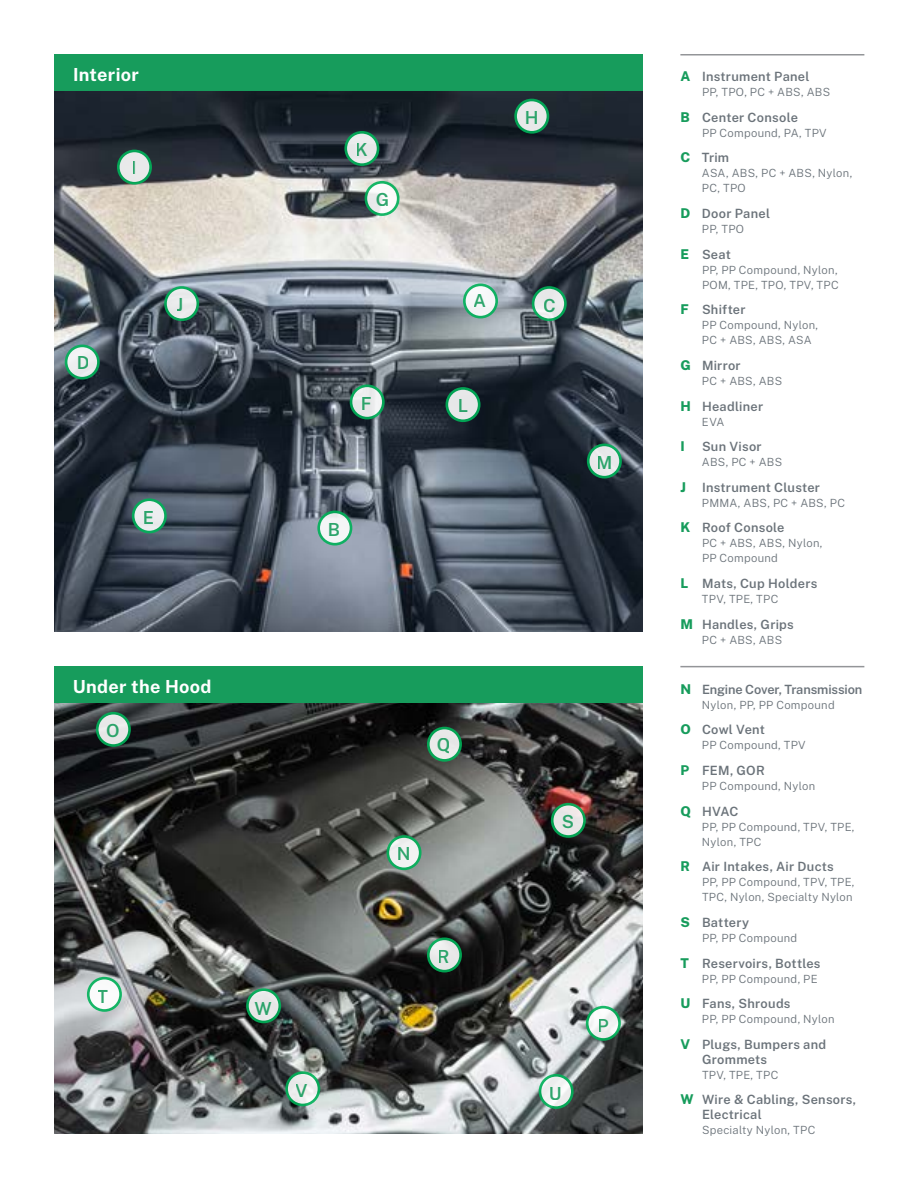
<style>
.page{position:relative;width:918px;height:1188px;background:#fff}
.page>*{position:absolute;margin:0;border:0;box-sizing:border-box;transform-origin:0 0}
.t1{font:600 18px "Public Sans";color:#179c5c}
.t2{font:700 18px "Public Sans";letter-spacing:.02em;color:#fff}
.t3{font:800 13.5px "Public Sans";color:#179c5c}
.t4{font:600 12.75px/15px "Public Sans";letter-spacing:.02em;color:#6b737a}
.t5{font:600 12.75px "Public Sans";letter-spacing:-.01em;color:#6b737a}
.t6{font:300 11.25px/15px "Public Sans";letter-spacing:.025em;color:#6b737a}
.s1{font-weight:800;font-size:13.5px;color:#179c5c}
</style>
<div class="page">
<img style="left:54px;top:91px;width:589px;height:540px">
<img style="left:54px;top:703px;width:589px;height:431px">
<div style="left:54px;top:54px;width:589px;height:36px;background:#179c5c"></div>
<hr style="left:680px;top:666px;width:184px;height:1px;background:#939598">
<hr style="left:680px;top:54px;width:184px;height:2px;background:#939598">
<div style="left:54px;top:667px;width:589px;height:36px;background:#179c5c"></div>
<svg style="left:464px;top:285px;width:33px;height:32px"></svg>
<div style="left:463px;top:284px;width:35px;height:34px;border:3px solid #00b259;border-radius:50%"></div>
<svg style="left:533px;top:287px;width:32px;height:33px"></svg>
<div style="left:532px;top:286px;width:35px;height:35px;border:3px solid #00b259;border-radius:50%"></div>
<svg style="left:66px;top:346px;width:32px;height:32px"></svg>
<div style="left:65px;top:345px;width:35px;height:35px;border:3px solid #00b259;border-radius:50%"></div>
<svg style="left:133px;top:500px;width:32px;height:32px"></svg>
<div style="left:132px;top:498px;width:35px;height:35px;border:3px solid #00b259;border-radius:50%"></div>
<svg style="left:351px;top:386px;width:32px;height:32px"></svg>
<div style="left:350px;top:384px;width:35px;height:35px;border:3px solid #00b259;border-radius:50%"></div>
<svg style="left:366px;top:182px;width:32px;height:33px"></svg>
<div style="left:365px;top:181px;width:35px;height:35px;border:3px solid #00b259;border-radius:50%"></div>
<svg style="left:516px;top:100px;width:32px;height:32px"></svg>
<div style="left:514px;top:99px;width:35px;height:35px;border:3px solid #00b259;border-radius:50%"></div>
<svg style="left:118px;top:151px;width:33px;height:32px"></svg>
<div style="left:117px;top:150px;width:35px;height:35px;border:3px solid #00b259;border-radius:50%"></div>
<svg style="left:165px;top:287px;width:33px;height:33px"></svg>
<div style="left:164px;top:286px;width:35px;height:35px;border:3px solid #00b259;border-radius:50%"></div>
<svg style="left:346px;top:132px;width:32px;height:33px"></svg>
<div style="left:344px;top:131px;width:35px;height:35px;border:3px solid #00b259;border-radius:50%"></div>
<svg style="left:447px;top:388px;width:32px;height:33px"></svg>
<div style="left:446px;top:387px;width:35px;height:35px;border:3px solid #00b259;border-radius:50%"></div>
<svg style="left:588px;top:445px;width:33px;height:32px"></svg>
<div style="left:587px;top:444px;width:35px;height:35px;border:3px solid #00b259;border-radius:50%"></div>
<svg style="left:319px;top:512px;width:32px;height:32px"></svg>
<div style="left:317px;top:511px;width:35px;height:35px;border:3px solid #00b259;border-radius:50%"></div>
<svg style="left:388px;top:837px;width:32px;height:32px"></svg>
<div style="left:387px;top:835px;width:35px;height:35px;border:3px solid #00b259;border-radius:50%"></div>
<svg style="left:97px;top:713px;width:33px;height:33px"></svg>
<div style="left:96px;top:712px;width:35px;height:35px;border:3px solid #00b259;border-radius:50%"></div>
<svg style="left:587px;top:1007px;width:33px;height:32px"></svg>
<div style="left:586px;top:1006px;width:35px;height:35px;border:3px solid #00b259;border-radius:50%"></div>
<svg style="left:428px;top:728px;width:33px;height:32px"></svg>
<div style="left:427px;top:727px;width:35px;height:35px;border:3px solid #00b259;border-radius:50%"></div>
<svg style="left:428px;top:939px;width:33px;height:32px"></svg>
<div style="left:427px;top:938px;width:35px;height:34px;border:3px solid #00b259;border-radius:50%"></div>
<svg style="left:552px;top:804px;width:33px;height:33px"></svg>
<div style="left:551px;top:803px;width:35px;height:35px;border:3px solid #00b259;border-radius:50%"></div>
<div style="left:88px;top:978px;width:33px;height:32px;background:#fff;border-radius:50%"></div>
<div style="left:87px;top:977px;width:35px;height:35px;border:3px solid #00b259;border-radius:50%"></div>
<svg style="left:540px;top:1075px;width:32px;height:33px"></svg>
<div style="left:539px;top:1074px;width:35px;height:35px;border:3px solid #00b259;border-radius:50%"></div>
<svg style="left:287px;top:1073px;width:32px;height:32px"></svg>
<div style="left:285px;top:1071px;width:35px;height:35px;border:3px solid #00b259;border-radius:50%"></div>
<svg style="left:247px;top:990px;width:33px;height:32px"></svg>
<div style="left:246px;top:988px;width:35px;height:35px;border:3px solid #00b259;border-radius:50%"></div>
<h1 class="t2" style="left:73px;top:62px;width:67px">Interior</h1>
<h1 class="t1" style="left:132px;top:156px;width:7px">I</h1>
<h1 class="t1" style="left:76px;top:351px;width:14px">D</h1>
<h1 class="t1" style="left:177px;top:292px;width:9px">J</h1>
<h1 class="t1" style="left:143px;top:506px;width:13px">E</h1>
<h1 class="t1" style="left:356px;top:137px;width:14px">K</h1>
<h1 class="t1" style="left:375px;top:187px;width:15px">G</h1>
<h1 class="t1" style="left:361px;top:391px;width:12px">F</h1>
<h1 class="t1" style="left:327px;top:517px;width:14px">B</h1>
<h1 class="t1" style="left:524px;top:105px;width:15px">H</h1>
<h1 class="t1" style="left:474px;top:289px;width:14px">A</h1>
<h1 class="t1" style="left:544px;top:294px;width:14px">C</h1>
<h1 class="t1" style="left:457px;top:393px;width:12px">L</h1>
<h1 class="t1" style="left:597px;top:450px;width:18px">M</h1>
<h1 class="t2" style="left:73px;top:674px;width:140px">Under the Hood</h1>
<h1 class="t1" style="left:106px;top:719px;width:15px">O</h1>
<h1 class="t1" style="left:98px;top:985px;width:12px">T</h1>
<h1 class="t1" style="left:436px;top:733px;width:15px">Q</h1>
<h1 class="t1" style="left:396px;top:841px;width:15px">N</h1>
<h1 class="t1" style="left:562px;top:810px;width:14px">S</h1>
<h1 class="t1" style="left:254px;top:997px;width:19px">W</h1>
<h1 class="t1" style="left:438px;top:944px;width:14px">R</h1>
<h1 class="t1" style="left:296px;top:1079px;width:14px">V</h1>
<h1 class="t1" style="left:549px;top:1081px;width:14px">U</h1>
<h1 class="t1" style="left:598px;top:1013px;width:13px">P</h1>
<p class="t4" style="left:680px;top:69px;width:131px"><span class="s1">A</span> Instrument Panel</p>
<p class="t6" style="left:702px;top:84px;width:130px">PP, TPO, PC + ABS, ABS</p>
<p class="t4" style="left:680px;top:109px;width:119px"><span class="s1">B</span> Center Console</p>
<p class="t6" style="left:702px;top:125px;width:126px">PP Compound, PA, TPV</p>
<p class="t4" style="left:680px;top:150px;width:50px"><span class="s1">C</span> Trim</p>
<p class="t6" style="left:702px;top:165px;width:152px">ASA, ABS, PC + ABS, Nylon,<br>PC, TPO</p>
<p class="t4" style="left:680px;top:206px;width:91px"><span class="s1">D</span> Door Panel</p>
<p class="t6" style="left:702px;top:221px;width:44px">PP, TPO</p>
<p class="t4" style="left:680px;top:246px;width:52px"><span class="s1">E</span> Seat</p>
<p class="t6" style="left:702px;top:262px;width:138px">PP, PP Compound, Nylon,<br>POM, TPE, TPO, TPV, TPC</p>
<p class="t4" style="left:680px;top:302px;width:67px"><span class="s1">F</span> Shifter</p>
<p class="t6" style="left:702px;top:317px;width:118px">PP Compound, Nylon,<br>PC + ABS, ABS, ASA</p>
<p class="t4" style="left:680px;top:357px;width:62px"><span class="s1">G</span> Mirror</p>
<p class="t6" style="left:702px;top:373px;width:82px">PC + ABS, ABS</p>
<p class="t4" style="left:680px;top:398px;width:84px"><span class="s1">H</span> Headliner</p>
<p class="t6" style="left:702px;top:414px;width:24px">EVA</p>
<p class="t3" style="left:680px;top:437px;width:6px">I</p>
<p class="t4" style="left:702px;top:439px;width:61px">Sun Visor</p>
<p class="t6" style="left:702px;top:454px;width:82px">ABS, PC + ABS</p>
<p class="t4" style="left:680px;top:479px;width:141px"><span class="s1">J</span> Instrument Cluster</p>
<p class="t6" style="left:702px;top:495px;width:145px">PMMA, ABS, PC + ABS, PC</p>
<p class="t4" style="left:680px;top:520px;width:106px"><span class="s1">K</span> Roof Console</p>
<p class="t6" style="left:702px;top:536px;width:122px">PC + ABS, ABS, Nylon,<br>PP Compound</p>
<p class="t4" style="left:680px;top:576px;width:138px"><span class="s1">L</span> Mats, Cup Holders</p>
<p class="t6" style="left:702px;top:591px;width:78px">TPV, TPE, TPC</p>
<p class="t4" style="left:680px;top:616px;width:115px"><span class="s1">M</span> Handles, Grips</p>
<p class="t6" style="left:702px;top:632px;width:82px">PC + ABS, ABS</p>
<p class="t5" style="left:680px;top:681px;width:184px"><span class="s1">N</span> Engine Cover, Transmission</p>
<p class="t6" style="left:702px;top:697px;width:134px">Nylon, PP, PP Compound</p>
<p class="t4" style="left:680px;top:722px;width:86px"><span class="s1">O</span> Cowl Vent</p>
<p class="t6" style="left:702px;top:737px;width:105px">PP Compound, TPV</p>
<p class="t4" style="left:680px;top:763px;width:86px"><span class="s1">P</span> FEM, GOR</p>
<p class="t6" style="left:702px;top:778px;width:115px">PP Compound, Nylon</p>
<p class="t4" style="left:680px;top:803px;width:59px"><span class="s1">Q</span> HVAC</p>
<p class="t6" style="left:702px;top:819px;width:154px">PP, PP Compound, TPV, TPE,<br>Nylon, TPC</p>
<p class="t4" style="left:680px;top:859px;width:155px"><span class="s1">R</span> Air Intakes, Air Ducts</p>
<p class="t6" style="left:702px;top:874px;width:154px">PP, PP Compound, TPV, TPE,<br>TPC, Nylon, Specialty Nylon</p>
<p class="t4" style="left:680px;top:914px;width:70px"><span class="s1">S</span> Battery</p>
<p class="t6" style="left:702px;top:930px;width:97px">PP, PP Compound</p>
<p class="t4" style="left:680px;top:955px;width:142px"><span class="s1">T</span> Reservoirs, Bottles</p>
<p class="t6" style="left:702px;top:971px;width:117px">PP, PP Compound, PE</p>
<p class="t4" style="left:680px;top:996px;width:112px"><span class="s1">U</span> Fans, Shrouds</p>
<p class="t6" style="left:702px;top:1011px;width:134px">PP, PP Compound, Nylon</p>
<p class="t4" style="left:702px;top:1036px;width:126px;text-indent:-22px"><span class="s1">V</span> Plugs, Bumpers and<br>Grommets</p>
<p class="t6" style="left:702px;top:1067px;width:78px">TPV, TPE, TPC</p>
<p class="t4" style="left:702px;top:1092px;width:156px;text-indent:-22px"><span class="s1">W</span> Wire &amp; Cabling, Sensors,<br>Electrical</p>
<p class="t6" style="left:702px;top:1123px;width:115px">Specialty Nylon, TPC</p>
</div>
